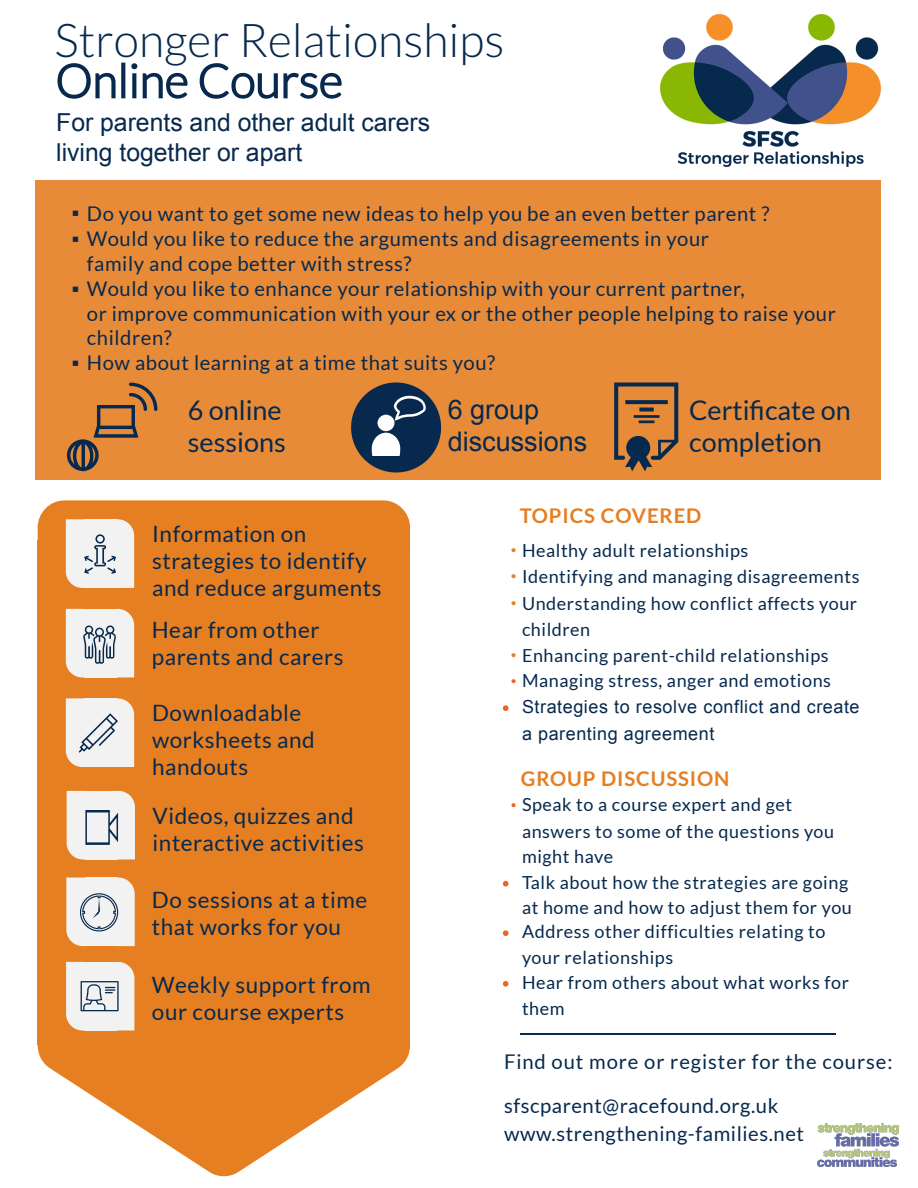
<style>
.page{position:relative;width:918px;height:1188px;background:#fff}
.page>*{position:absolute;margin:0;border:0;box-sizing:border-box;transform-origin:0 0}
.t1{font:300 46.5px "Lato";color:#07294d}
.t2{font:27px/32.7px "Lato";color:#07294d}
.t3{font:27px/32.7px "Arial";color:#07294d}
.t4{font:24.75px/30.3px "Arial";color:#07294d}
.t5{font:23.25px "Arial";color:#07294d}
.t6{font:22.5px/27px "Lato";letter-spacing:.025em;color:#07294d}
.t7{font:20.25px/25.3px "Lato";letter-spacing:.03em;color:#07294d}
.t8{font:700 20.25px "Lato";letter-spacing:.045em;color:#e67e22}
.t9{font:18px/25.3px "Lato";letter-spacing:.03em;color:#07294d}
.t10{font:18px/27px "Arial";letter-spacing:.03em;color:#07294d}
.s1{font-family:"Arial";font-size:23.25px}
.s2{font-family:"Arial";font-size:16.2px;color:#e67e22}
.s3{font-family:"Arial";font-size:16.2px;color:#f0631d}
</style>
<div class="page">
<div style="left:35px;top:180px;width:846px;height:299px;background:#e88b39"></div>
<svg style="left:57px;top:63px;width:285px;height:36px"></svg>
<svg style="left:503px;top:705px;width:5px;height:6px"></svg>
<svg style="left:503px;top:881px;width:5px;height:5px"></svg>
<svg style="left:503px;top:930px;width:5px;height:6px"></svg>
<svg style="left:503px;top:981px;width:5px;height:6px"></svg>
<div style="left:38px;top:540px;width:372px;height:505px;background:#e67e22"></div>
<svg style="left:38px;top:1045px;width:372px;height:132px;fill:#e67e22"></svg>
<svg style="left:67px;top:791px;width:68px;height:69px;background:#e2e2e1"></svg>
<svg style="left:66px;top:878px;width:69px;height:68px;background:#e3e1e0"></svg>
<svg style="left:66px;top:962px;width:68px;height:68px;background:#e1e1e1"></svg>
<svg style="left:66px;top:698px;width:68px;height:69px;background:#e5e4e3"></svg>
<svg style="left:66px;top:609px;width:68px;height:68px;background:#dcddde"></svg>
<svg style="left:38px;top:500px;width:372px;height:88px"></svg>
<hr style="left:521px;top:1033px;width:41px;height:1px;background:#07294d">
<hr style="left:562px;top:1033px;width:42px;height:1px;background:#07294d">
<hr style="left:604px;top:1033px;width:42px;height:1px;background:#07294d">
<hr style="left:646px;top:1033px;width:41px;height:1px;background:#07294d">
<hr style="left:687px;top:1033px;width:42px;height:1px;background:#07294d">
<hr style="left:729px;top:1033px;width:42px;height:1px;background:#07294d">
<hr style="left:771px;top:1033px;width:41px;height:1px;background:#07294d">
<svg style="left:812px;top:1033px;width:24px;height:1px"></svg>
<img style="left:661px;top:15px;width:219px;height:151px">
<svg style="left:614px;top:382px;width:64px;height:89px"></svg>
<svg style="left:67px;top:383px;width:90px;height:88px"></svg>
<svg style="left:351px;top:382px;width:90px;height:90px"></svg>
<img style="left:817px;top:1124px;width:81px;height:43px">
<h1 class="t1" style="left:55px;top:11px;width:451px">Stronger Relationships</h1>
<p class="t4" style="left:56px;top:107px;width:375px">For parents and other adult carers living together or apart</p>
<p class="t7" style="left:87px;top:200px;width:684px;text-indent:-16px"><span class="s1">▪</span> Do you want to get some new ideas to help you be an even better parent ?<br>Would you like to reduce the arguments and disagreements in your family and cope better with stress?</p>
<p class="t5" style="left:71px;top:226px;width:10px">▪</p>
<p class="t5" style="left:71px;top:276px;width:10px">▪</p>
<p class="t7" style="left:87px;top:276px;width:751px;line-height:24.8px">Would you like to enhance your relationship with your current partner,<br>or improve communication with your ex or the other people helping to raise your children?</p>
<p class="t7" style="left:71px;top:350px;width:425px"><span class="s1">▪</span> How about learning at a time that suits you?</p>
<h2 class="t3" style="left:448px;top:393px;width:141px">6 group discussions</h2>
<h2 class="t2" style="left:188px;top:393px;width:99px">6 online sessions</h2>
<h2 class="t2" style="left:689px;top:393px;width:163px">Certifi cate on completion</h2>
<p class="t6" style="left:152px;top:520px;width:231px">Information on strategies to identify and reduce arguments</p>
<p class="t6" style="left:152px;top:616px;width:193px">Hear from other parents and carers</p>
<p class="t6" style="left:152px;top:699px;width:164px">Downloadable worksheets and handouts</p>
<p class="t6" style="left:153px;top:801px;width:213px">Videos, quizzes and interactive activities</p>
<p class="t6" style="left:152px;top:886px;width:217px">Do sessions at a time that works for you</p>
<p class="t6" style="left:152px;top:971px;width:220px">Weekly support from our course experts</p>
<p class="t8" style="left:520px;top:503px;width:183px">TOPICS COVERED</p>
<p class="t9" style="left:511px;top:537px;width:239px"><span class="s2">•</span> Healthy adult relationships</p>
<p class="t9" style="left:511px;top:563px;width:350px"><span class="s2">•</span> Identifying and managing disagreements</p>
<p class="t9" style="left:522px;top:590px;width:337px;line-height:25.8px;text-indent:-11px"><span class="s2">•</span> Understanding how conflict affects your children</p>
<p class="t9" style="left:511px;top:642px;width:319px"><span class="s2">•</span> Enhancing parent-child relationships</p>
<p class="t9" style="left:511px;top:668px;width:322px"><span class="s3">•</span> Managing stress, anger and emotions</p>
<p class="t10" style="left:522px;top:694px;width:339px">Strategies to resolve conflict and create a parenting agreement</p>
<p class="t8" style="left:521px;top:766px;width:210px">GROUP DISCUSSION</p>
<p class="t9" style="left:522px;top:791px;width:314px;line-height:27px;text-indent:-11px"><span class="s3">•</span> Speak to a course expert and get answers to some of the questions you</p>
<p class="t9" style="left:522px;top:843px;width:331px">might have<br>Talk about how the strategies are going at home and how to adjust them for you<br>Address other difficulties relating to your relationships<br>Hear from others about what works for them</p>
<p class="t7" style="left:504px;top:1039px;width:390px;line-height:43.8px">Find out more or register for the course: sfscparent@racefound.org.uk</p>
<p class="t7" style="left:504px;top:1120px;width:302px">www.strengthening-families.net</p>
</div>
